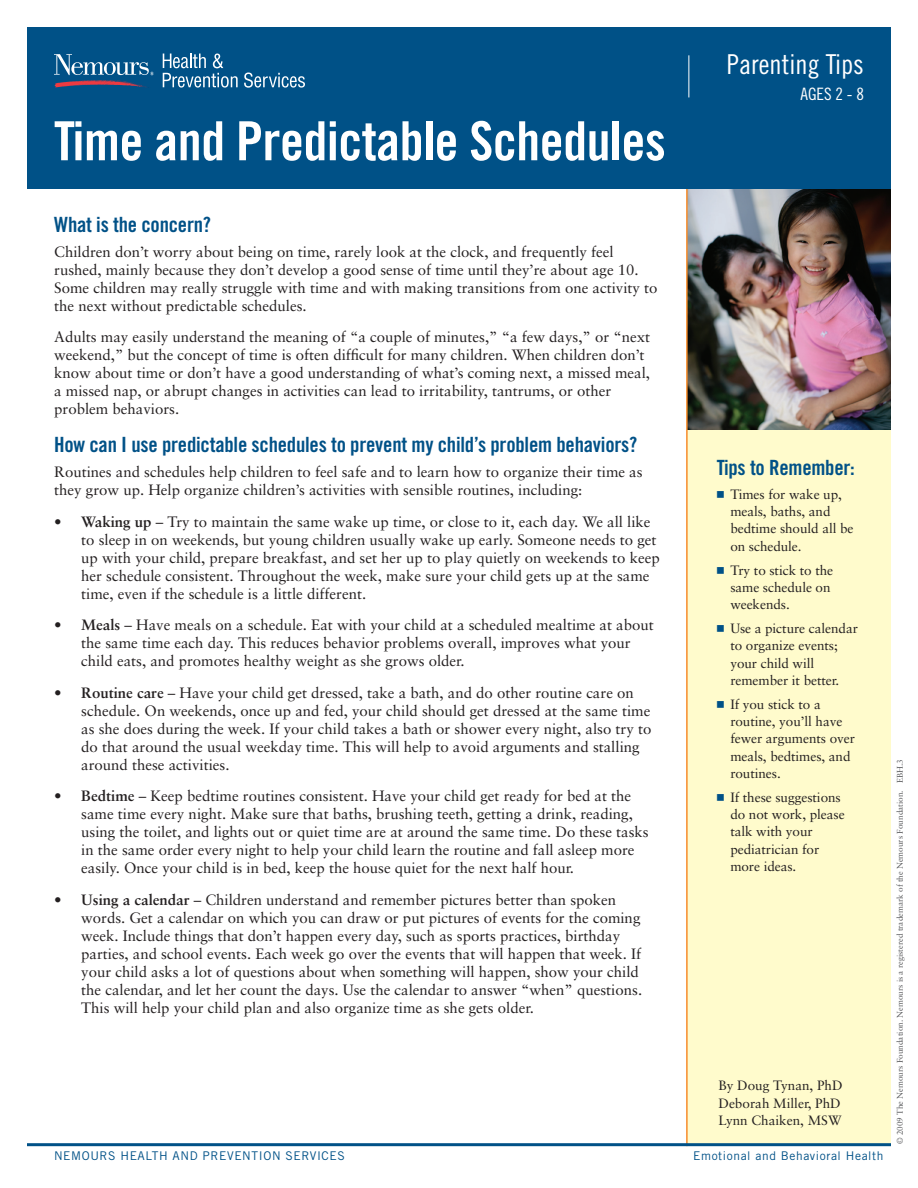
<style>
.page{position:relative;width:918px;height:1188px;background:#fff}
.page>*{position:absolute;margin:0;border:0;box-sizing:border-box;transform-origin:0 0}
.bulletcopy{font:54px "Trade Gothic LT Std Bd Cn 20";letter-spacing:-.01em;color:#fff}
.bulletcopy-2{font:27.45px "Trade Gothic LT Std Cn 18";color:#fff}
.body_paragraph_style{font:21px "Trade Gothic Bold Cond Twenty";letter-spacing:-.01em;color:#005187}
.bulletcopy-3{font:17.1px "Trade Gothic LT Std Cn 18";color:#fff}
.body_paragraph_style-2{font:15px/18px "Sabon";color:#231f20}
.t1{font:13.5px/17.2px "Sabon";letter-spacing:-.005em;color:#231f20}
.t2{font:12px "Trade Gothic";letter-spacing:.05em;color:#005187}
.bulletcopy-4{font:8.25px "Sabon";color:#57585a}
.s1{font-weight:700}
.s2{font-family:"Universal Newswith Comm Pi";color:#005187}
</style>
<div class="page">
<div style="left:688px;top:181px;width:203px;height:964px;background:#fffbcc"></div>
<img style="left:688px;top:189px;width:203px;height:240px">
<hr style="left:686px;top:170px;width:2px;height:976px;background:#f68c2b">
<div style="left:27px;top:27px;width:864px;height:162px;background:#005187"></div>
<hr style="left:688px;top:55px;width:1px;height:42px;background:#fff">
<hr style="left:27px;top:1143px;width:864px;height:3px;background:#005187">
<svg style="left:54px;top:54px;width:100px;height:34px"></svg>
<svg style="left:163px;top:54px;width:75px;height:34px"></svg>
<svg style="left:244px;top:73px;width:61px;height:15px"></svg>
<p class="bulletcopy" style="left:54px;top:108px;width:613px">Time and Predictable Schedules</p>
<p class="bulletcopy-2" style="left:727px;top:48px;width:139px">Parenting Tips</p>
<p class="bulletcopy-3" style="left:801px;top:83px;width:65px">AGES 2 - 8</p>
<p class="body_paragraph_style" style="left:54px;top:212px;width:158px">What is the concern?</p>
<p class="body_paragraph_style-2" style="left:54px;top:242px;width:605px">Children don’t worry about being on time, rarely look at the clock, and frequently feel rushed, mainly because they don’t develop a good sense of time until they’re about age 10.<br>Some children may really struggle with time and with making transitions from one activity to the next without predictable schedules.</p>
<p class="body_paragraph_style-2" style="left:54px;top:328px;width:597px">Adults may easily understand the meaning of “a couple of minutes,” “a few days,” or “next weekend,” but the concept of time is often difficult for many children. When children don’t know about time or don’t have a good understanding of what’s coming next, a missed meal, a missed nap, or abrupt changes in activities can lead to irritability, tantrums, or other problem behaviors.</p>
<p class="body_paragraph_style" style="left:54px;top:432px;width:585px">How can I use predictable schedules to prevent my child’s problem behaviors?</p>
<p class="body_paragraph_style-2" style="left:54px;top:463px;width:590px">Routines and schedules help children to feel safe and to learn how to organize their time as they grow up. Help organize children’s activities with sensible routines, including:</p>
<p class="body_paragraph_style-2" style="left:81px;top:512px;width:580px;text-indent:-27px"><span class="s1">• Waking up</span> – Try to maintain the same wake up time, or close to it, each day. We all like to sleep in on weekends, but young children usually wake up early. Someone needs to get up with your child, prepare breakfast, and set her up to play quietly on weekends to keep her schedule consistent. Throughout the week, make sure your child gets up at the same time, even if the schedule is a little different.</p>
<p class="body_paragraph_style-2" style="left:81px;top:616px;width:574px;text-indent:-27px"><span class="s1">• Meals</span> – Have meals on a schedule. Eat with your child at a scheduled mealtime at about the same time each day. This reduces behavior problems overall, improves what your child eats, and promotes healthy weight as she grows older.</p>
<p class="body_paragraph_style-2" style="left:81px;top:683px;width:572px;text-indent:-27px"><span class="s1">• Routine care</span> – Have your child get dressed, take a bath, and do other routine care on schedule. On weekends, once up and fed, your child should get dressed at the same time as she does during the week. If your child takes a bath or shower every night, also try to do that around the usual weekday time. This will help to avoid arguments and stalling around these activities.</p>
<p class="body_paragraph_style-2" style="left:81px;top:787px;width:569px;text-indent:-27px"><span class="s1">• Bedtime</span> – Keep bedtime routines consistent. Have your child get ready for bed at the same time every night. Make sure that baths, brushing teeth, getting a drink, reading, using the toilet, and lights out or quiet time are at around the same time. Do these tasks in the same order every night to help your child learn the routine and fall asleep more easily. Once your child is in bed, keep the house quiet for the next half hour.</p>
<p class="body_paragraph_style-2" style="left:81px;top:890px;width:562px;text-indent:-27px"><span class="s1">• Using a calendar</span> – Children understand and remember pictures better than spoken words. Get a calendar on which you can draw or put pictures of events for the coming week. Include things that don’t happen every day, such as sports practices, birthday parties, and school events. Each week go over the events that will happen that week. If your child asks a lot of questions about when something will happen, show your child the calendar, and let her count the days. Use the calendar to answer “when” questions.<br>This will help your child plan and also organize time as she gets older.</p>
<p class="body_paragraph_style" style="left:717px;top:455px;width:140px">Tips to Remember:</p>
<p class="t1" style="left:730px;top:486px;width:125px;text-indent:-14px"><span class="s2">N</span> Times for wake up, meals, baths, and bedtime should all be on schedule.</p>
<p class="t1" style="left:730px;top:561px;width:104px;text-indent:-14px"><span class="s2">N</span> Try to stick to the same schedule on weekends.</p>
<p class="t1" style="left:730px;top:620px;width:129px;text-indent:-14px"><span class="s2">N</span> Use a picture calendar to organize events; your child will remember it better.</p>
<p class="t1" style="left:730px;top:696px;width:126px;text-indent:-14px"><span class="s2">N</span> If you stick to a routine, you’ll have fewer arguments over meals, bedtimes, and routines.</p>
<p class="t1" style="left:730px;top:789px;width:116px;text-indent:-14px"><span class="s2">N</span> If these suggestions do not work, please talk with your pediatrician for more ideas.</p>
<p class="t1" style="left:718px;top:1077px;width:126px">By Doug Tynan, PhD<br>Deborah Miller, PhD</p>
<p class="t1" style="left:718px;top:1111px;width:125px">Lynn Chaiken, MSW</p>
<p class="t2" style="left:54px;top:1149px;width:292px">NEMOURS HEALTH AND PREVENTION SERVICES</p>
<p class="t2" style="left:693px;top:1149px;width:192px">Emotional and Behavioral Health</p>
<p class="bulletcopy-4" style="left:895px;top:1144px;width:386px;rotate:-90deg">© 2009 The Nemours Foundation. Nemours is a registered trademark of the Nemours Foundation. EBH.3</p>
</div>
